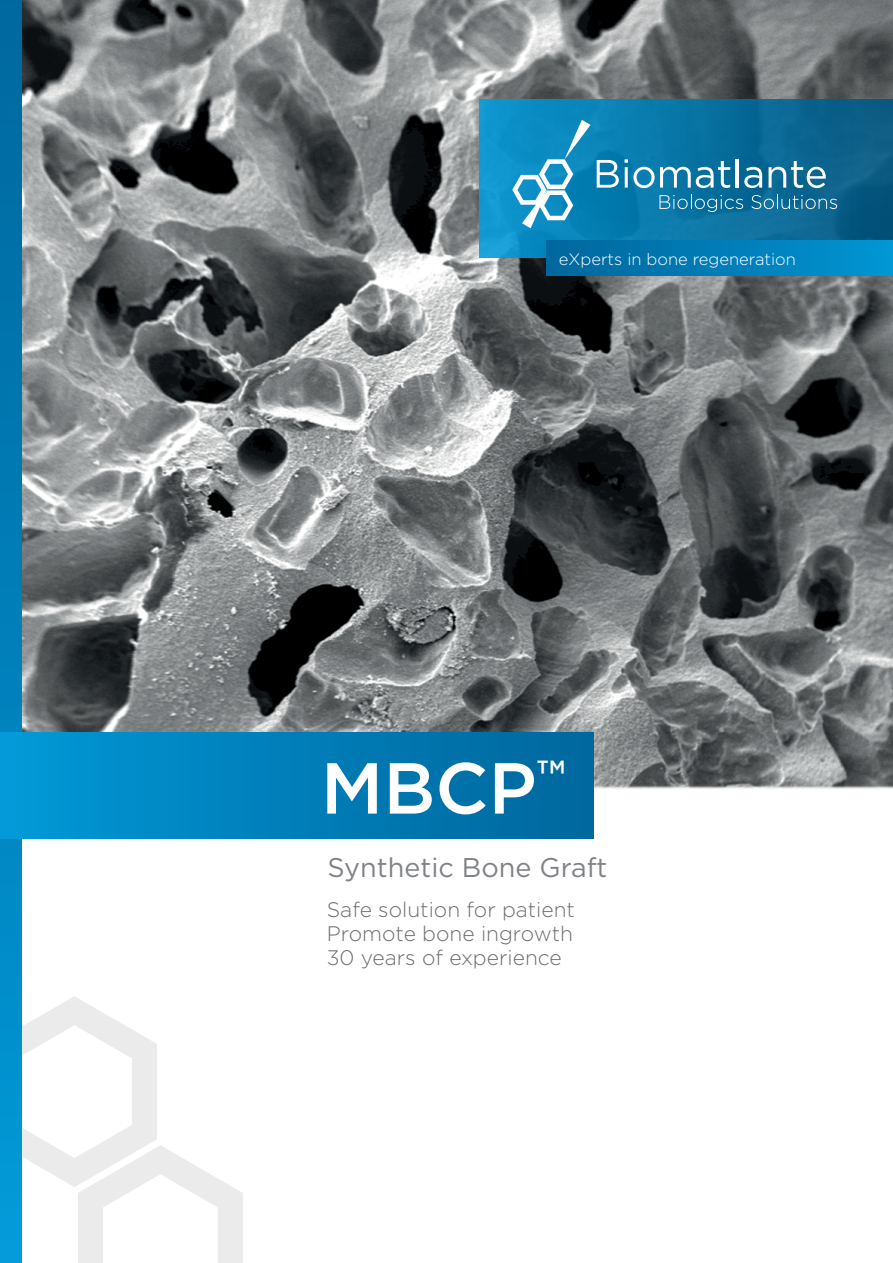
<style>
.page{position:relative;width:893px;height:1263px;background:#fff}
.page>*{position:absolute;margin:0;border:0;box-sizing:border-box;transform-origin:0 0}
.t1{font:500 72px "Gotham";color:#fff}
.t2{font:27px "Gotham";color:#808285}
.t3{font:300 21px/24px "Gotham";color:#6c6d70;text-align:justify}
.t4{font:300 16.5px "Gotham";color:#fff}
</style>
<div class="page">
<img style="left:22px;top:0;width:871px;height:789px">
<svg style="left:22px;top:996px;width:221px;height:267px"></svg>
<div style="left:0;top:0;width:22px;height:1263px;background:linear-gradient(to bottom,#00679d,#0199d8)"></div>
<div style="left:0;top:732px;width:594px;height:107px;background:linear-gradient(to right,#0198d7,#00669c)"></div>
<div style="left:479px;top:99px;width:414px;height:158px;background:linear-gradient(to right,#0a95ce,#0a587f)"></div>
<svg style="left:512px;top:120px;width:78px;height:108px"></svg>
<svg style="left:597px;top:159px;width:133px;height:29px"></svg>
<hr style="left:736px;top:159px;width:3px;height:29px;background:#fff">
<svg style="left:744px;top:167px;width:18px;height:21px"></svg>
<svg style="left:769px;top:161px;width:57px;height:27px"></svg>
<svg style="left:659px;top:195px;width:84px;height:17px"></svg>
<svg style="left:751px;top:195px;width:86px;height:14px"></svg>
<div style="left:546px;top:240px;width:347px;height:36px;background:linear-gradient(to right,#00669c,#0095d3)"></div>
<p class="t4" style="left:559px;top:249px;width:238px">eXperts in bone regeneration</p>
<h1 class="t1" style="left:321px;top:744px;width:246px">MBCP<sup>™</sup></h1>
<p class="t2" style="left:327px;top:851px;width:282px">Synthetic Bone Graft</p>
<p class="t3" style="left:327px;top:898px;width:250px">Safe solution for patient Promote bone ingrowth 30 years of experience</p>
</div>
